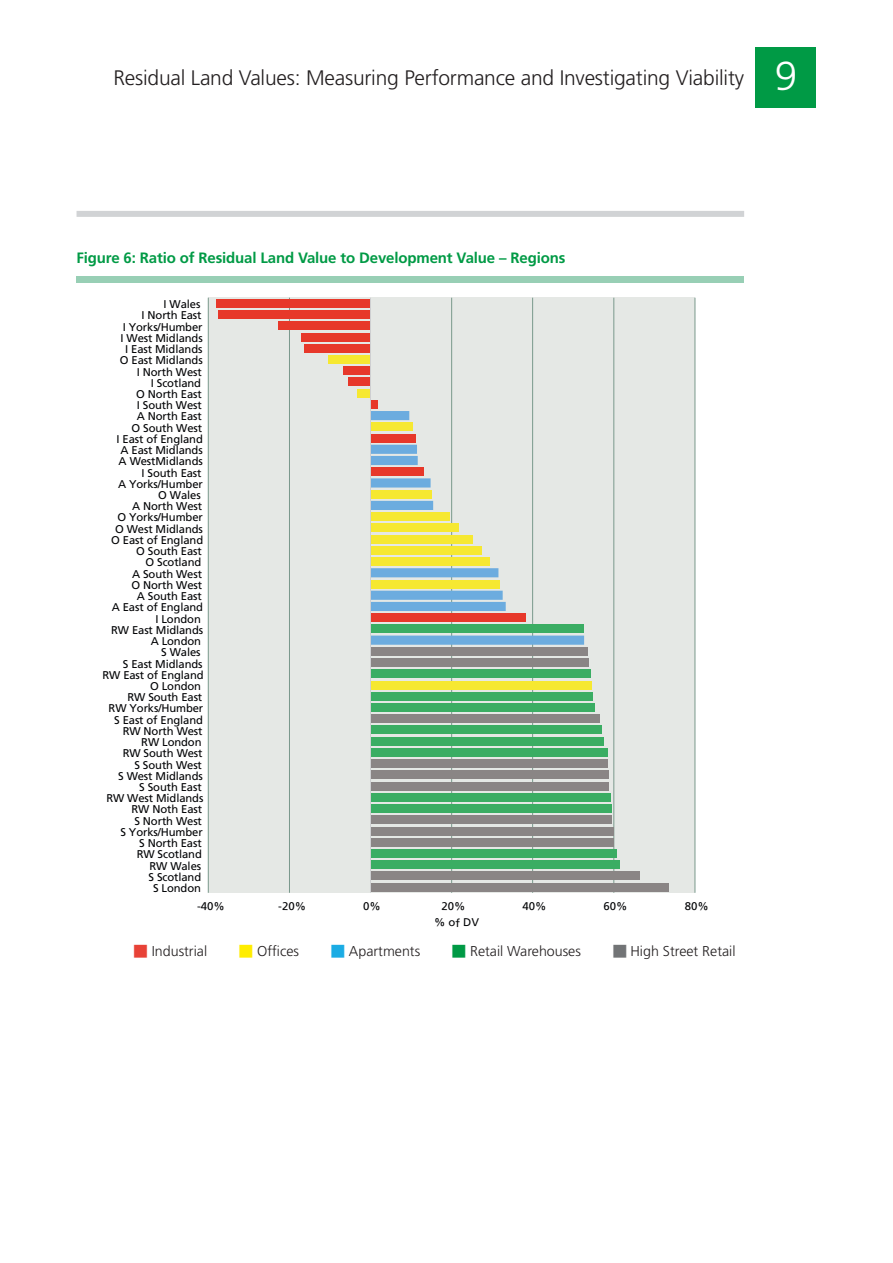
<style>
.page{position:relative;width:893px;height:1263px;background:#fff}
.page>*{position:absolute;margin:0;border:0;box-sizing:border-box;transform-origin:0 0}
.t1{font:300 21px "Frutiger";letter-spacing:-.01em;color:#231f20}
.t2{font:700 15px "Frutiger";letter-spacing:-.01em;color:#009a45}
.t3{font:300 14.25px "Frutiger";color:#231f20}
.t4{font:11.25px "Frutiger";letter-spacing:-.01em;color:#020305}
.s1{font-size:40.5px;color:#fff}
.s2{font-family:"European Pi Three";font-weight:400;color:#e84237}
.s3{font-family:"European Pi Three";font-weight:400;color:#ffed00}
.s4{font-family:"European Pi Three";font-weight:400;color:#1bace4}
.s5{font-family:"European Pi Three";font-weight:400;color:#009a45}
.s6{font-family:"European Pi Three";font-weight:400;color:#727476}
</style>
<div class="page">
<div style="left:755px;top:47px;width:61px;height:61px;background:#009a45"></div>
<div style="left:77px;top:211px;width:667px;height:6px;background:#d1d3d5"></div>
<div style="left:77px;top:276px;width:667px;height:6px;background:#98cfb5"></div>
<div style="left:208px;top:298px;width:487px;height:595px;background:#e5e8e5"></div>
<hr style="left:208px;top:298px;width:1px;height:595px;background:#7a998c">
<hr style="left:289px;top:298px;width:1px;height:595px;background:#7a998c">
<hr style="left:451px;top:298px;width:1px;height:595px;background:#7a998c">
<hr style="left:532px;top:298px;width:1px;height:595px;background:#7a998c">
<hr style="left:613px;top:298px;width:1px;height:595px;background:#7a998c">
<hr style="left:695px;top:298px;width:1px;height:595px;background:#7a998c">
<div style="left:370px;top:883px;width:299px;height:9px;background:#8a8585"></div>
<div style="left:370px;top:871px;width:270px;height:9px;background:#8a8585"></div>
<div style="left:370px;top:860px;width:250px;height:9px;background:#3aad63"></div>
<div style="left:370px;top:849px;width:247px;height:9px;background:#3aad63"></div>
<div style="left:370px;top:838px;width:244px;height:9px;background:#8a8585"></div>
<div style="left:370px;top:826px;width:244px;height:9px;background:#8a8585"></div>
<div style="left:370px;top:815px;width:242px;height:9px;background:#8a8585"></div>
<div style="left:370px;top:804px;width:241px;height:9px;background:#3aad63"></div>
<div style="left:370px;top:793px;width:241px;height:9px;background:#3aad63"></div>
<div style="left:370px;top:782px;width:239px;height:9px;background:#8a8585"></div>
<div style="left:370px;top:770px;width:239px;height:9px;background:#8a8585"></div>
<div style="left:370px;top:759px;width:238px;height:9px;background:#8a8585"></div>
<div style="left:370px;top:748px;width:238px;height:9px;background:#3aad63"></div>
<div style="left:370px;top:737px;width:234px;height:9px;background:#3aad63"></div>
<div style="left:370px;top:725px;width:232px;height:9px;background:#3aad63"></div>
<div style="left:370px;top:714px;width:230px;height:9px;background:#8a8585"></div>
<div style="left:370px;top:703px;width:225px;height:9px;background:#3aad63"></div>
<div style="left:370px;top:692px;width:223px;height:9px;background:#3aad63"></div>
<div style="left:370px;top:680px;width:222px;height:9px;background:#f6e831"></div>
<div style="left:370px;top:669px;width:221px;height:9px;background:#3aad63"></div>
<div style="left:370px;top:658px;width:219px;height:9px;background:#8a8585"></div>
<div style="left:370px;top:647px;width:218px;height:9px;background:#8a8585"></div>
<div style="left:370px;top:400px;width:8px;height:9px;background:#e7382a"></div>
<div style="left:357px;top:389px;width:13px;height:9px;background:#f6e831"></div>
<div style="left:348px;top:377px;width:22px;height:9px;background:#e7382a"></div>
<div style="left:343px;top:366px;width:27px;height:9px;background:#e7382a"></div>
<div style="left:328px;top:355px;width:42px;height:9px;background:#f6e831"></div>
<div style="left:304px;top:344px;width:66px;height:9px;background:#e7382a"></div>
<div style="left:301px;top:332px;width:69px;height:9px;background:#e7382a"></div>
<div style="left:278px;top:321px;width:92px;height:9px;background:#e7382a"></div>
<div style="left:218px;top:310px;width:152px;height:9px;background:#e7382a"></div>
<div style="left:216px;top:299px;width:154px;height:9px;background:#e7382a"></div>
<svg style="left:371px;top:411px;width:213px;height:234px"></svg>
<hr style="left:370px;top:298px;width:1px;height:595px;background:#cecfd1">
<h1 class="t1" style="left:113px;top:66px;width:685px">Residual Land Values: Measuring Performance and Investigating Viability <span class="s1">9</span></h1>
<h2 class="t2" style="left:77px;top:249px;width:490px">Figure 6: Ratio of Residual Land Value to Development Value – Regions</h2>
<p class="t4" style="left:164px;top:298px;width:38px">I Wales</p>
<p class="t4" style="left:142px;top:309px;width:62px">I North East</p>
<p class="t4" style="left:123px;top:320px;width:81px">I Yorks/Humber</p>
<p class="t4" style="left:121px;top:331px;width:84px">I West Midlands</p>
<p class="t4" style="left:125px;top:343px;width:79px">I East Midlands</p>
<p class="t4" style="left:120px;top:354px;width:84px">O East Midlands</p>
<p class="t4" style="left:137px;top:365px;width:67px">I North West</p>
<p class="t4" style="left:151px;top:376px;width:52px">I Scotland</p>
<p class="t4" style="left:136px;top:387px;width:67px">O North East</p>
<p class="t4" style="left:137px;top:399px;width:67px">I South West</p>
<p class="t4" style="left:137px;top:410px;width:67px">A North East</p>
<p class="t4" style="left:131px;top:421px;width:72px">O South West</p>
<p class="t4" style="left:117px;top:432px;width:88px">I East of England</p>
<p class="t4" style="left:121px;top:444px;width:84px">A East Midlands</p>
<p class="t4" style="left:119px;top:455px;width:86px">A WestMidlands</p>
<p class="t4" style="left:142px;top:466px;width:62px">I South East</p>
<p class="t4" style="left:118px;top:477px;width:86px">A Yorks/Humber</p>
<p class="t4" style="left:158px;top:488px;width:44px">O Wales</p>
<p class="t4" style="left:132px;top:500px;width:72px">A North West</p>
<p class="t4" style="left:117px;top:511px;width:87px">O Yorks/Humber</p>
<p class="t4" style="left:115px;top:522px;width:89px">O West Midlands</p>
<p class="t4" style="left:111px;top:533px;width:93px">O East of England</p>
<p class="t4" style="left:136px;top:545px;width:67px">O South East</p>
<p class="t4" style="left:146px;top:556px;width:57px">O Scotland</p>
<p class="t4" style="left:132px;top:567px;width:72px">A South West</p>
<p class="t4" style="left:131px;top:578px;width:72px">O North West</p>
<p class="t4" style="left:137px;top:590px;width:67px">A South East</p>
<p class="t4" style="left:112px;top:601px;width:93px">A East of England</p>
<p class="t4" style="left:155px;top:612px;width:47px">I London</p>
<p class="t4" style="left:111px;top:623px;width:94px">RW East Midlands</p>
<p class="t4" style="left:151px;top:634px;width:52px">A London</p>
<p class="t4" style="left:161px;top:646px;width:41px">S Wales</p>
<p class="t4" style="left:123px;top:657px;width:81px">S East Midlands</p>
<p class="t4" style="left:102px;top:668px;width:103px">RW East of England</p>
<p class="t4" style="left:150px;top:679px;width:53px">O London</p>
<p class="t4" style="left:127px;top:691px;width:76px">RW South East</p>
<p class="t4" style="left:109px;top:702px;width:96px">RW Yorks/Humber</p>
<p class="t4" style="left:114px;top:713px;width:90px">S East of England</p>
<p class="t4" style="left:123px;top:724px;width:81px">RW North West</p>
<p class="t4" style="left:141px;top:735px;width:62px">RW London</p>
<p class="t4" style="left:123px;top:747px;width:81px">RW South West</p>
<p class="t4" style="left:134px;top:758px;width:69px">S South West</p>
<p class="t4" style="left:118px;top:769px;width:86px">S West Midlands</p>
<p class="t4" style="left:139px;top:780px;width:64px">S South East</p>
<p class="t4" style="left:106px;top:792px;width:99px">RW West Midlands</p>
<p class="t4" style="left:131px;top:803px;width:72px">RW Noth East</p>
<p class="t4" style="left:134px;top:814px;width:69px">S North West</p>
<p class="t4" style="left:120px;top:825px;width:84px">S Yorks/Humber</p>
<p class="t4" style="left:139px;top:837px;width:64px">S North East</p>
<p class="t4" style="left:137px;top:848px;width:67px">RW Scotland</p>
<p class="t4" style="left:149px;top:859px;width:53px">RW Wales</p>
<p class="t4" style="left:149px;top:870px;width:54px">S Scotland</p>
<p class="t4" style="left:153px;top:881px;width:49px">S London</p>
<p class="t4" style="left:197px;top:899px;width:29px;rotate:1deg">-40%</p>
<p class="t4" style="left:278px;top:899px;width:29px;rotate:1deg">-20%</p>
<p class="t4" style="left:434px;top:915px;width:46px;rotate:1deg">% of DV</p>
<p class="t3" style="left:134px;top:943px;width:75px"><span class="s2">N</span> Industrial</p>
<p class="t3" style="left:239px;top:943px;width:62px"><span class="s3">N</span> Offices</p>
<p class="t3" style="left:331px;top:943px;width:91px"><span class="s4">N</span> Apartments</p>
<p class="t3" style="left:452px;top:943px;width:131px"><span class="s5">N</span> Retail Warehouses</p>
<p class="t3" style="left:613px;top:943px;width:124px"><span class="s6">N</span> High Street Retail</p>
</div>
